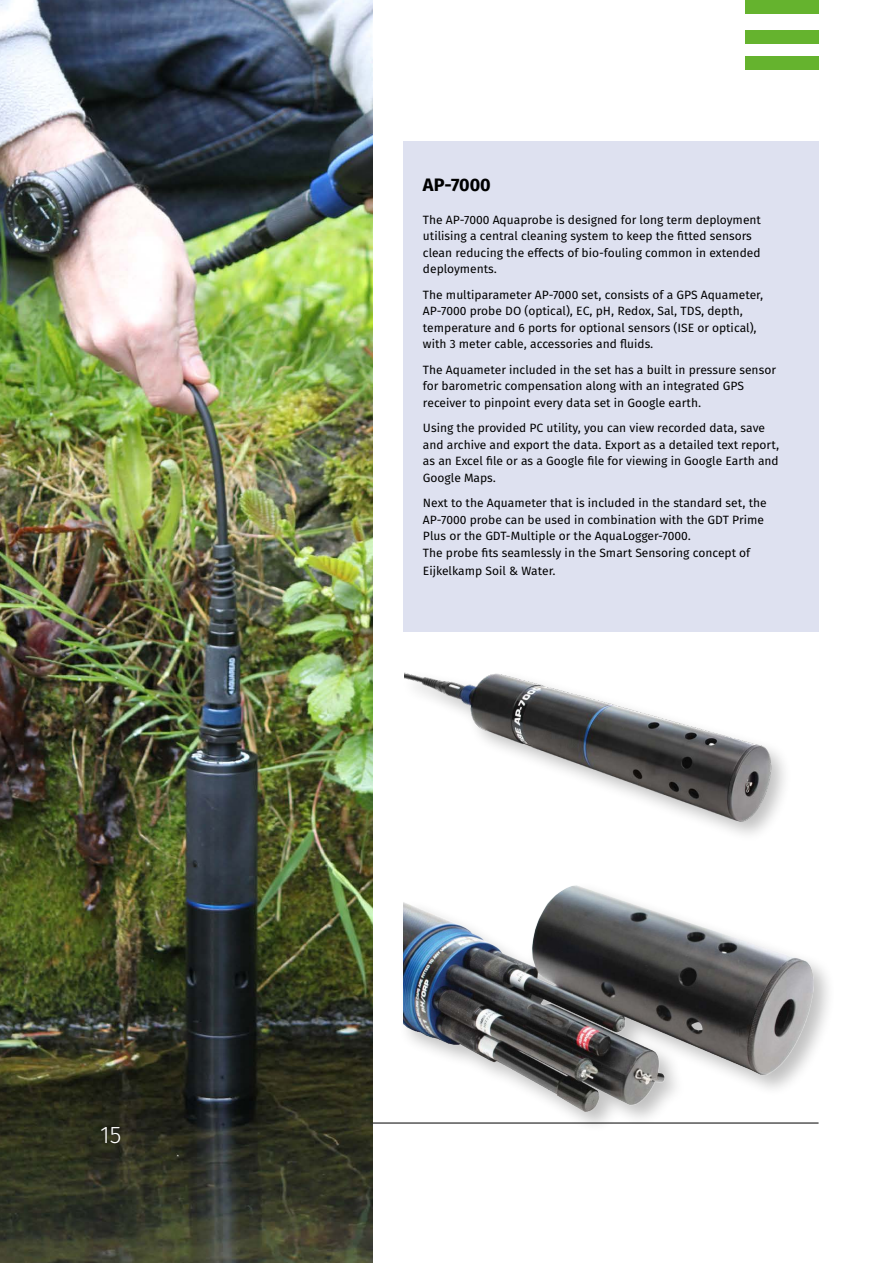
<style>
.page{position:relative;width:893px;height:1263px;background:#fff}
.page>*{position:absolute;margin:0;border:0;box-sizing:border-box;transform-origin:0 0}
.t1{font:24px "Fira Sans OT Light";color:#fff}
.t2{font:700 18px "Fira Sans OT";color:#000}
.t3{font:12px/16.5px "Fira Sans OT";color:#000}
</style>
<div class="page">
<hr style="left:146px;top:1123px;width:673px;height:1px;background:#000">
<div style="left:745px;top:57px;width:74px;height:13px;background:#65b32e"></div>
<div style="left:745px;top:30px;width:74px;height:13px;background:#65b32e"></div>
<div style="left:745px;top:0;width:74px;height:13px;background:#65b32e"></div>
<img style="left:405px;top:672px;width:377px;height:89px">
<div style="left:403px;top:141px;width:416px;height:490px;background:#dee1f0"></div>
<img style="left:0;top:0;width:372px;height:1263px">
<div style="left:398px;top:881px;width:438px;height:253px;background:#000;opacity:.25"></div>
<img style="left:403px;top:761px;width:416px;height:373px">
<img style="left:0;top:565px;width:129px;height:605px">
<h1 class="t1" style="left:101px;top:1118px;width:22px">15</h1>
<h2 class="t2" style="left:423px;top:172px;width:69px">AP-7000</h2>
<p class="t3" style="left:423px;top:212px;width:340px">The AP-7000 Aquaprobe is designed for long term deployment utilising a central cleaning system to keep the fitted sensors clean reducing the effects of bio-fouling common in extended deployments.</p>
<p class="t3" style="left:423px;top:287px;width:342px">The multiparameter AP-7000 set, consists of a GPS Aquameter, AP-7000 probe DO (optical), EC, pH, Redox, Sal, TDS, depth, temperature and 6 ports for optional sensors (ISE or optical), with 3 meter cable, accessories and fluids.</p>
<p class="t3" style="left:423px;top:362px;width:355px">The Aquameter included in the set has a built in pressure sensor for barometric compensation along with an integrated GPS receiver to pinpoint every data set in Google earth.</p>
<p class="t3" style="left:423px;top:420px;width:358px">Using the provided PC utility, you can view recorded data, save and archive and export the data. Export as a detailed text report, as an Excel file or as a Google file for viewing in Google Earth and Google Maps.</p>
<p class="t3" style="left:423px;top:495px;width:345px">Next to the Aquameter that is included in the standard set, the AP-7000 probe can be used in combination with the GDT Prime Plus or the GDT-Multiple or the AquaLogger-7000.<br>The probe fits seamlessly in the Smart Sensoring concept of</p>
<p class="t3" style="left:423px;top:563px;width:134px">Eijkelkamp Soil &amp; Water.</p>
</div>
